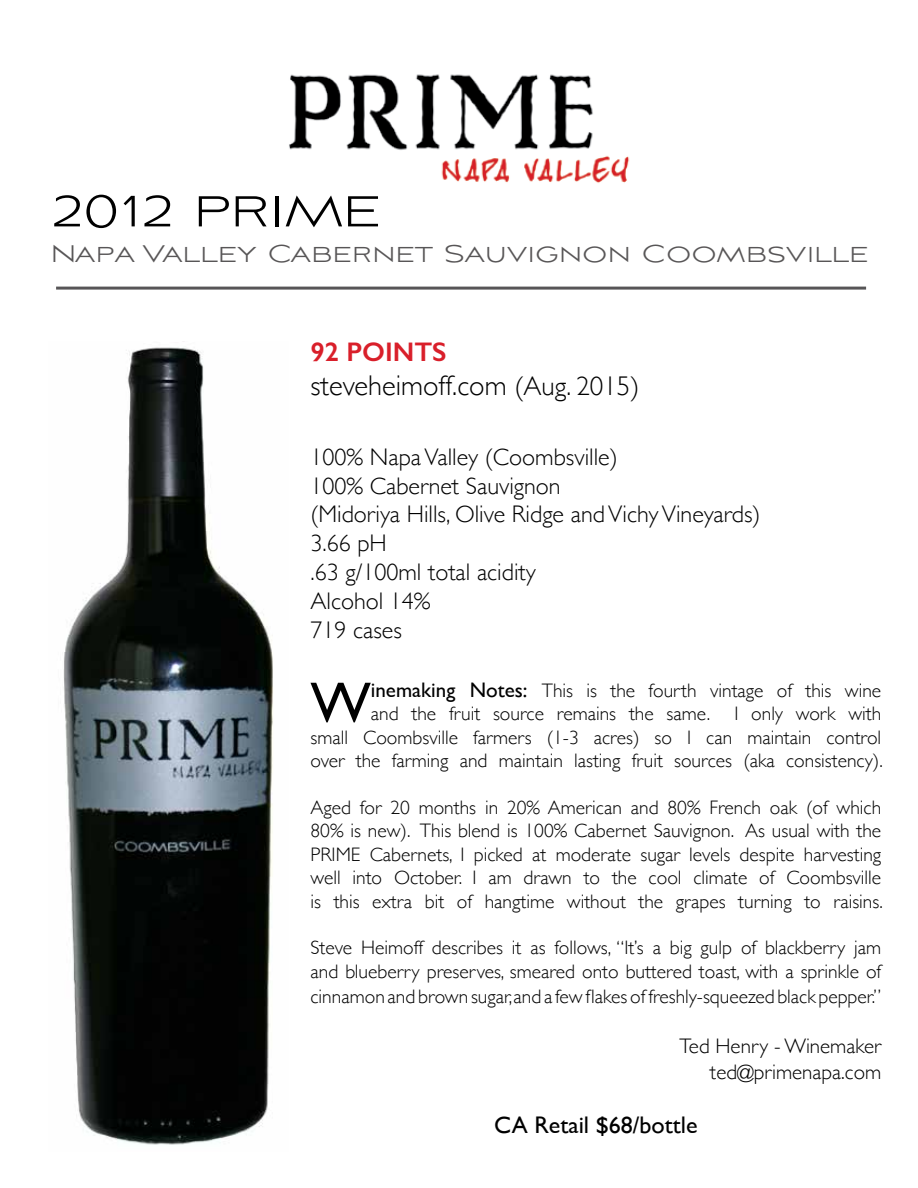
<style>
.page{position:relative;width:918px;height:1188px;background:#fff}
.page>*{position:absolute;margin:0;border:0;box-sizing:border-box;transform-origin:0 0}
.t1{font:57.9px "Gill Sans";color:#000}
.t2{font:300 54px "Aviano Sans";color:#000}
.t3{font:300 30px "Aviano Sans";color:#585657}
.t4{font:300 28.5px "Gill Sans";color:#000101}
.t5{font:600 27px "Gill Sans";color:#d91f2a}
.t6{font:300 24px/28.8px "Gill Sans";color:#000}
.t7{font:24px "Gill Sans";color:#000}
.t8{font:300 21px/25.2px "Gill Sans";color:#000;text-align:right}
.t9{font:300 19.5px/23.4px "Gill Sans";color:#000;text-align:right}
.s1{font-size:27px}
.s2{font-weight:400;font-size:21px}
</style>
<div class="page">
<img style="left:63px;top:341px;width:210px;height:804px">
<img style="left:289px;top:74px;width:341px;height:109px">
<hr style="left:56px;top:287px;width:810px;height:3px;background:#575557">
<h2 class="t2" style="left:51px;top:181px;width:331px">2012 PRIME</h2>
<h3 class="t3" style="left:51px;top:237px;width:819px">Napa Valley Cabernet Sauvignon Coombsville</h3>
<h3 class="t5" style="left:310px;top:336px;width:138px">92 POINTS</h3>
<h3 class="t4" style="left:310px;top:363px;width:330px">steveheimoff.com <span class="s1">(Aug. 2015)</span></h3>
<p class="t6" style="left:310px;top:441px;width:452px">100% Napa Valley (Coombsville)<br>100% Cabernet Sauvignon<br>(Midoriya Hills, Olive Ridge and Vichy Vineyards)<br>3.66 pH<br>.63 g/100ml total acidity<br>Alcohol 14%<br>719 cases</p>
<p class="t9" style="left:311px;top:678px;width:574px"><span class="s2">inemaking Notes:</span> This is the fourth vintage of this wine<br>and the fruit source remains the same. I only work with<br>small Coombsville farmers (1-3 acres) so I can maintain control over the farming and maintain lasting fruit sources (aka consistency).</p>
<p class="t9" style="left:311px;top:795px;width:574px;text-align:justify">Aged for 20 months in 20% American and 80% French oak (of which 80% is new). This blend is 100% Cabernet Sauvignon. As usual with the PRIME Cabernets, I picked at moderate sugar levels despite harvesting well into October. I am drawn to the cool climate of Coombsville is this extra bit of hangtime without the grapes turning to raisins.</p>
<p class="t9" style="left:311px;top:935px;width:572px;text-align:left">Steve Heimoff describes it as follows, “It’s a big gulp of blackberry jam and blueberry preserves, smeared onto buttered toast, with a sprinkle of</p>
<p class="t9" style="left:310px;top:984px;width:572px">cinnamon and brown sugar, and a few flakes of freshly-squeezed black pepper.”</p>
<p class="t8" style="left:680px;top:1033px;width:203px">Ted Henry - Winemaker ted@primenapa.com</p>
<p class="t7" style="left:494px;top:1110px;width:205px">CA Retail $68/bottle</p>
<h1 class="t1" style="left:310px;top:669px;width:62px">W</h1>
</div>
